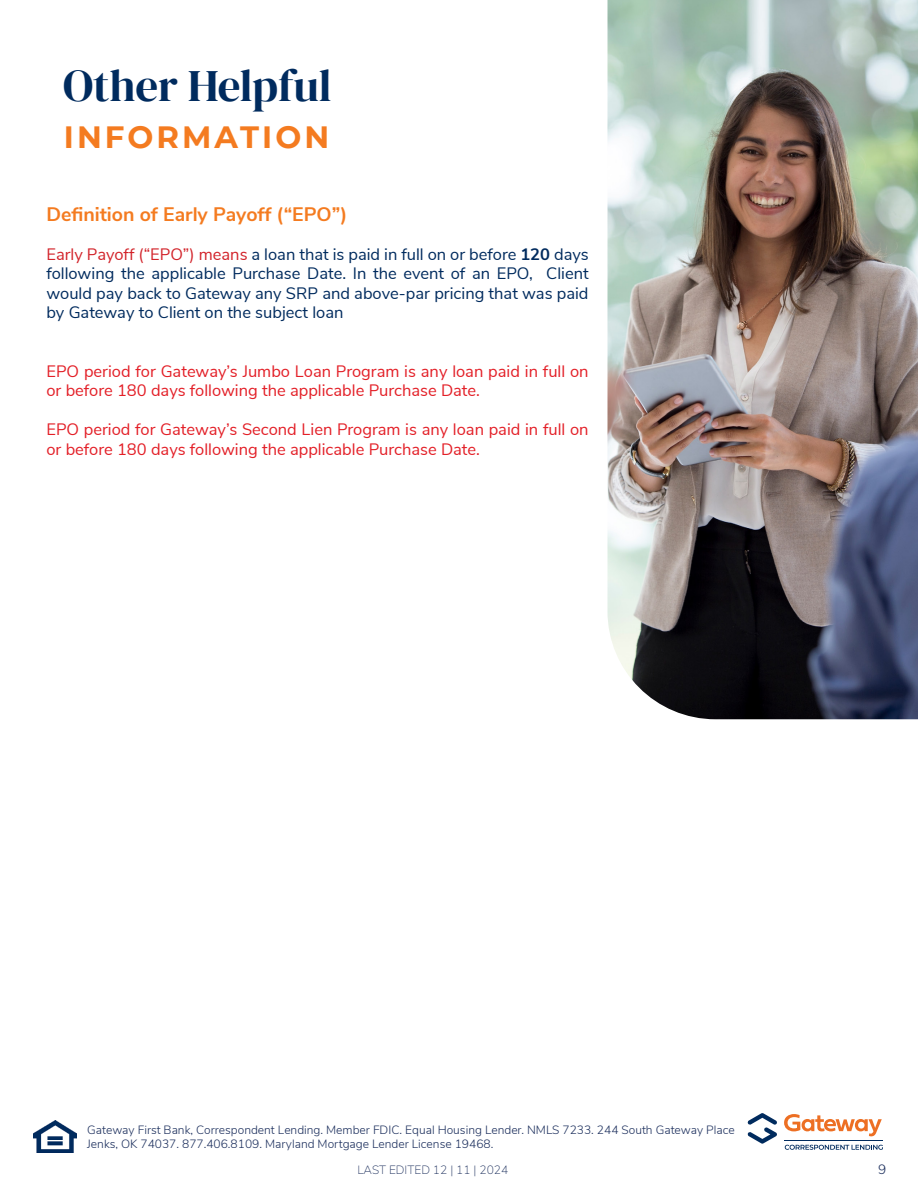
<style>
.page{position:relative;width:918px;height:1188px;background:#fff}
.page>*{position:absolute;margin:0;border:0;box-sizing:border-box;transform-origin:0 0}
.t1{font:45px "DM Serif Display";color:#002b5e}
.t2{font:700 30.75px "Montserrat";letter-spacing:.1em;color:#f47b20}
.t3{font:700 19.5px "Nunito Sans";color:#f47b20}
.t4{font:16.5px/19.5px "Nunito Sans";color:#e31f27}
.t5{font:16.5px/19.5px "Nunito Sans";color:#002b5e;text-align:justify}
.t6{font:300 13.5px "Nunito Sans";color:#1b2e5c}
.t7{font:300 12px/14.4px "Nunito Sans";color:#1b2e5c}
.t8{font:200 12px "Nunito Sans";color:#1b2e5c}
.s1{color:#d2232a}
.s2{font-weight:700}
</style>
<div class="page">
<img style="left:33px;top:1121px;width:44px;height:31px">
<svg style="left:784px;top:1114px;width:98px;height:22px"></svg>
<svg style="left:747px;top:1113px;width:30px;height:31px"></svg>
<svg style="left:785px;top:1145px;width:98px;height:5px"></svg>
<hr style="left:784px;top:1140px;width:99px;height:1px;background:#002b5e">
<img style="left:608px;top:0;width:310px;height:719px">
<h1 class="t1" style="left:63px;top:60px;width:270px">Other Helpful</h1>
<h2 class="t2" style="left:64px;top:115px;width:267px">INFORMATION</h2>
<p class="t3" style="left:46px;top:200px;width:302px">Definition of Early Payoff (“EPO”)</p>
<p class="t5" style="left:46px;top:243px;width:544px"><span class="s1">Early Payoff (“EPO”) means</span> a loan that is paid in full on or before <span class="s2">120</span> days following the applicable Purchase Date. In the event of an EPO, Client would pay back to Gateway any SRP and above-par pricing that was paid by Gateway to Client on the subject loan</p>
<p class="t4" style="left:46px;top:360px;width:544px">EPO period for Gateway’s Jumbo Loan Program is any loan paid in full on or before 180 days following the applicable Purchase Date.</p>
<p class="t4" style="left:46px;top:419px;width:544px">EPO period for Gateway’s Second Lien Program is any loan paid in full on or before 180 days following the applicable Purchase Date.</p>
<p class="t7" style="left:87px;top:1121px;width:649px">Gateway First Bank, Correspondent Lending. Member FDIC. Equal Housing Lender. NMLS 7233. 244 South Gateway Place<br>Jenks, OK 74037. 877.406.8109. Maryland Mortgage Lender License 19468.</p>
<p class="t8" style="left:357px;top:1161px;width:152px">LAST EDITED 12 | 11 | 2024</p>
<p class="t6" style="left:878px;top:1159px;width:10px">9</p>
</div>
